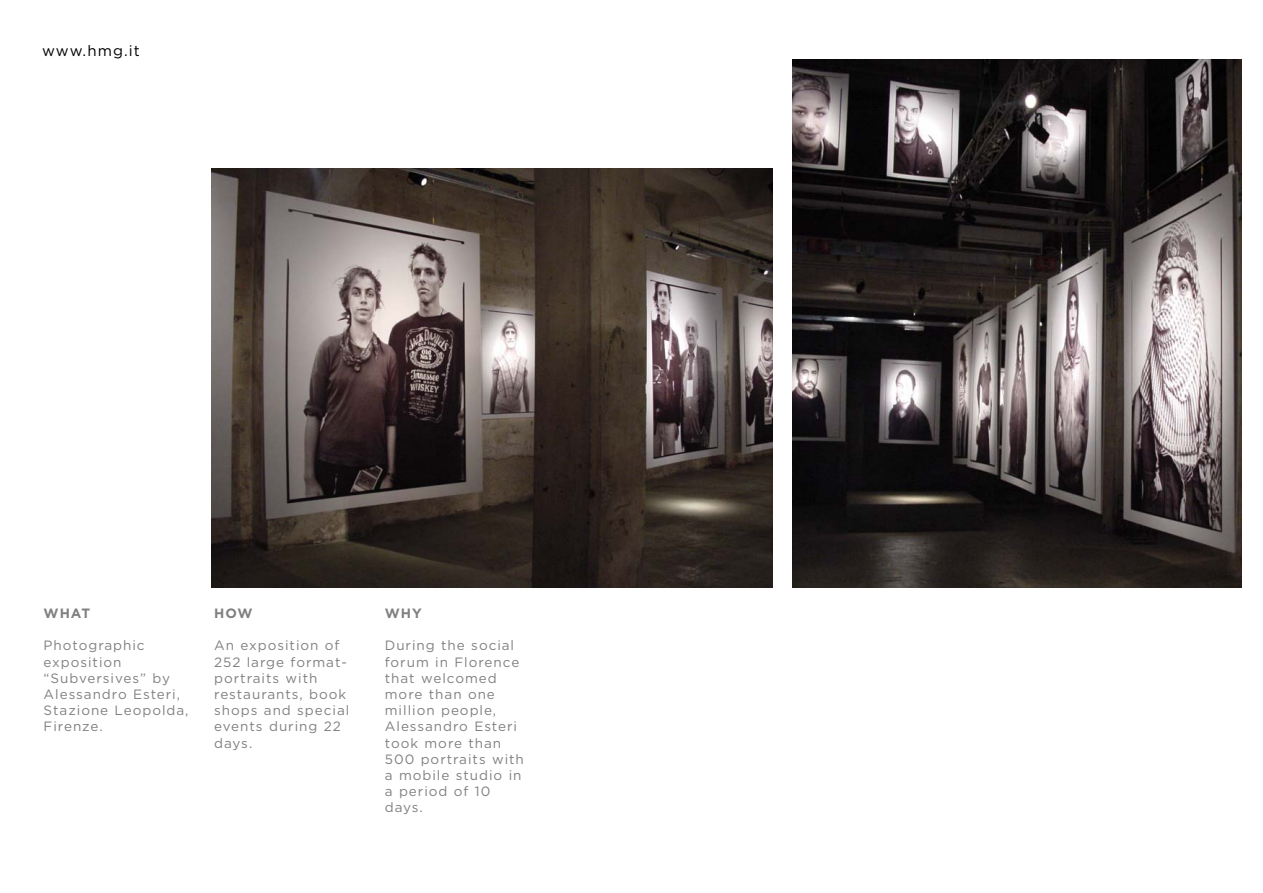
<style>
.page{position:relative;width:1263px;height:893px;background:#fff}
.page>*{position:absolute;margin:0;border:0;box-sizing:border-box;transform-origin:0 0}
.t1{font:15px "Gotham";letter-spacing:.07em;color:#000}
.t2{font:13.5px/16.2px "Gotham";letter-spacing:.07em;color:#808080}
.t3{font:700 13.5px "Gotham";letter-spacing:.075em;color:#808080}
</style>
<div class="page">
<img style="left:793px;top:60px;width:449px;height:527px">
<img style="left:211px;top:168px;width:562px;height:419px">
<p class="t1" style="left:42px;top:45px;width:99px">www.hmg.it</p>
<p class="t3" style="left:44px;top:608px;width:48px">WHAT</p>
<p class="t2" style="left:44px;top:638px;width:147px">Photographic exposition “Subversives” by<br>Alessandro Esteri,<br>Stazione Leopolda,<br>Firenze.</p>
<p class="t3" style="left:214px;top:608px;width:40px">HOW</p>
<p class="t2" style="left:214px;top:638px;width:137px">An exposition of<br>252 large format&shy;portraits with restaurants, book shops and special events during 22 days.</p>
<p class="t3" style="left:385px;top:608px;width:39px">WHY</p>
<p class="t2" style="left:385px;top:638px;width:141px">During the social forum in Florence that welcomed more than one million people,<br>Alessandro Esteri took more than<br>500 portraits with a mobile studio in a period of 10 days.</p>
</div>
